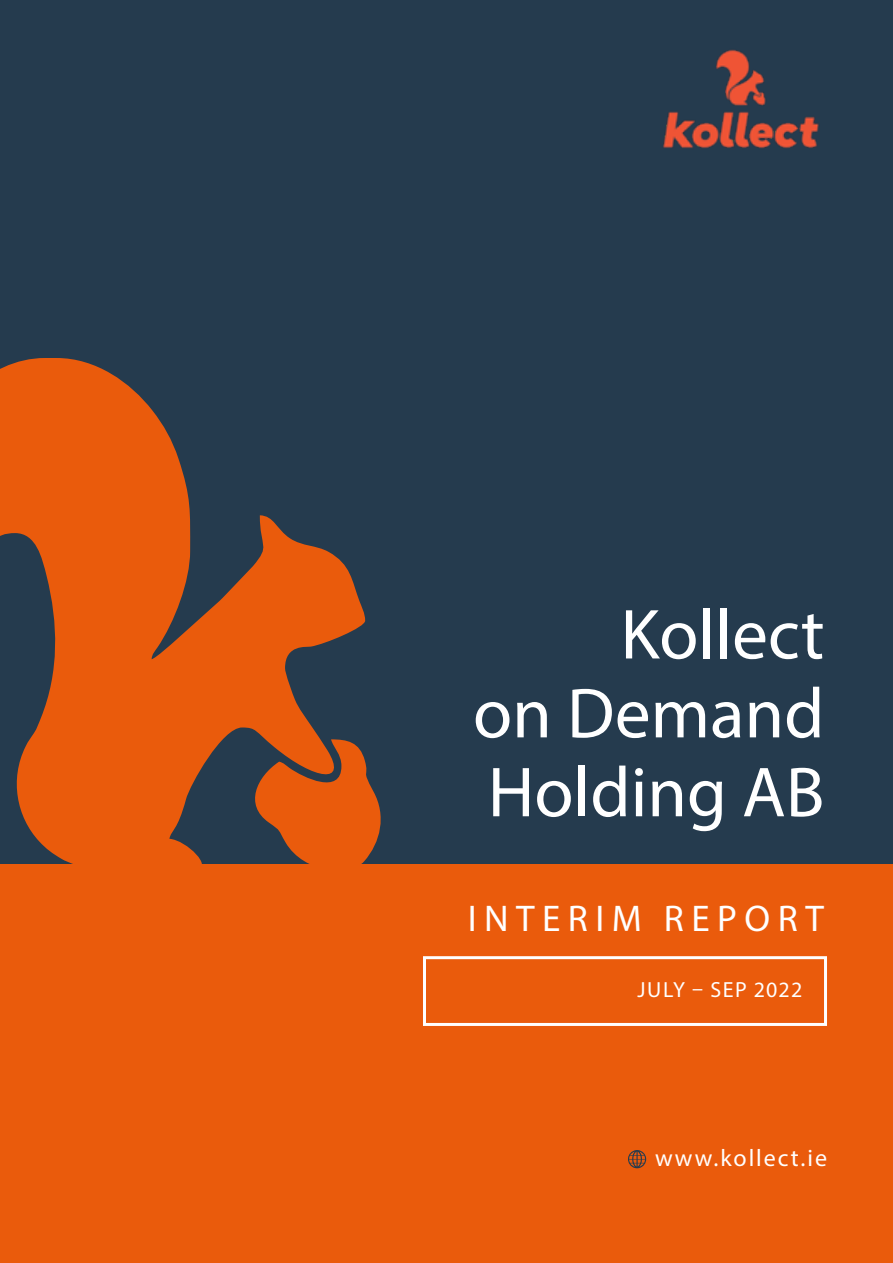
<style>
.page{position:relative;width:893px;height:1263px;background:#253b4e}
.page>*{position:absolute;margin:0;border:0;box-sizing:border-box;transform-origin:0 0}
.t1{font:71.4px/78.9px "Myriad Pro";color:#fff;text-align:justify}
.t2{font:37.35px "Myriad Pro";letter-spacing:.2em;color:#fff}
.t3{font:24px "Myriad Pro";letter-spacing:.08em;color:#fff}
.t4{font:21.9px "Myriad Pro";letter-spacing:.06em;color:#fff}
</style>
<div class="page">
<div style="left:0;top:864px;width:893px;height:399px;background:#ea5b0c"></div>
<svg style="left:0;top:358px;width:381px;height:506px;fill:#ea5b0c"></svg>
<div style="left:423px;top:956px;width:404px;height:70px;border:3px solid #fff"></div>
<svg style="left:628px;top:1150px;width:19px;height:18px"></svg>
<img style="left:663px;top:49px;width:156px;height:100px">
<p class="t1" style="left:473px;top:594px;width:353px;text-indent:148px">Kollect on Demand Holding AB</p>
<p class="t2" style="left:468px;top:895px;width:358px">INTERIM REPORT</p>
<p class="t4" style="left:638px;top:976px;width:166px">JULY – SEP 2022</p>
<p class="t3" style="left:655px;top:1143px;width:173px">www.kollect.ie</p>
</div>
